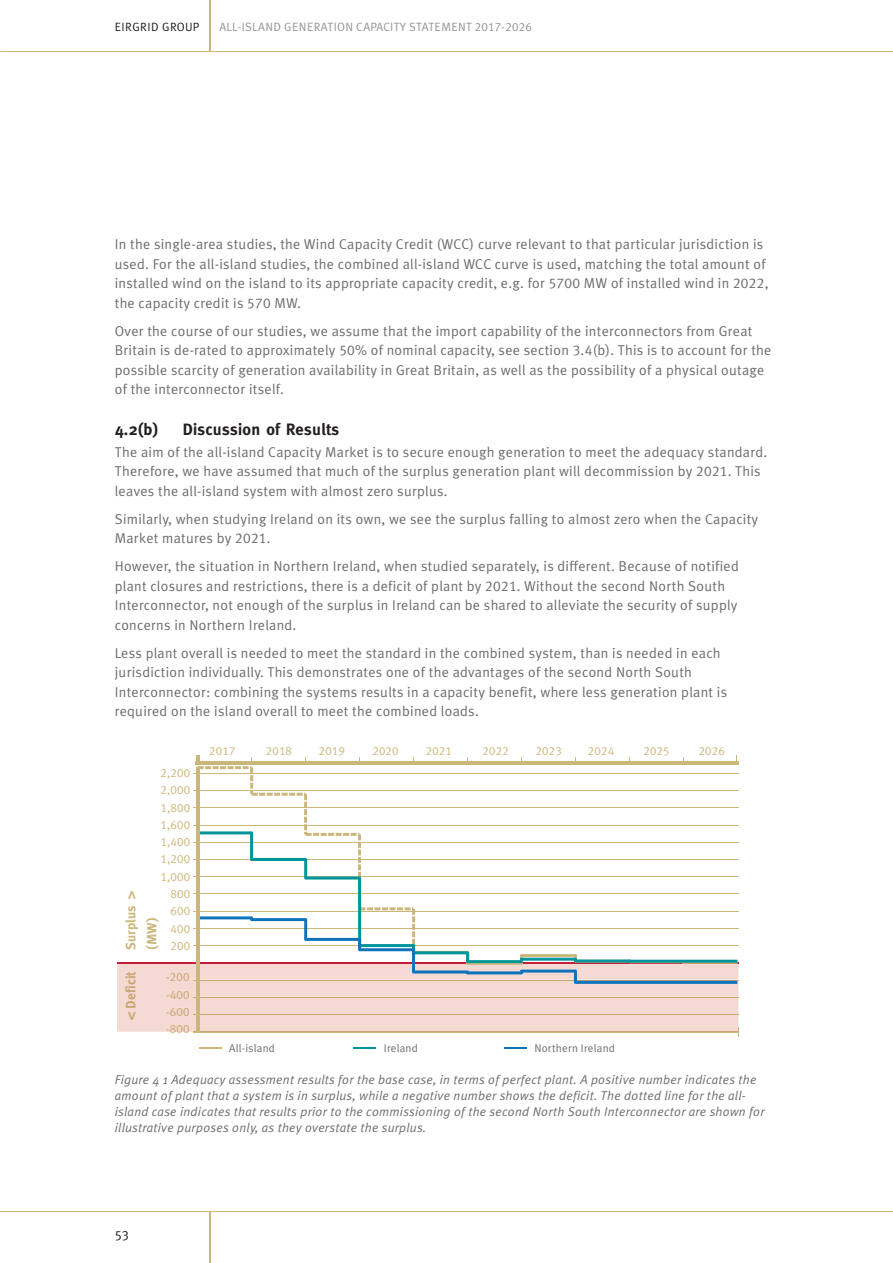
<style>
.page{position:relative;width:893px;height:1263px;background:#fff}
.page>*{position:absolute;margin:0;border:0;box-sizing:border-box;transform-origin:0 0}
.t1{font:700 16.5px "Meta";letter-spacing:.02em;color:#231f20}
.t2{font:14.25px/19.5px "Meta Plus Lining Normal";letter-spacing:.02em;color:#6c6d70}
.t3{font:700 13.5px/21px "Meta Plus Lining";color:#ccb77b}
.t4{font:700 13.5px "Meta Plus Lining";color:#caa671}
.t5{font:13.5px "Meta Plus Normal Caps";color:#231f20}
.t6{font:italic 12.75px/15.8px "Meta Plus Normal";letter-spacing:.02em;color:#6c6d70}
.t7{font:12px "Meta Caps";letter-spacing:.02em;color:#ccb77b}
.t8{font:12px "Meta Plus Normal Caps";letter-spacing:.02em;color:#939598}
.t9{font:12px "Meta Caps";letter-spacing:.02em;color:#caa671}
.t10{font:12px "Meta Plus Normal Caps";letter-spacing:.035em;color:#231f20}
.t11{font:11.85px "Meta Caps";letter-spacing:.02em;color:#ccb77b}
.t12{font:11.1px "Meta Plus Lining Normal";letter-spacing:.02em;color:#6c6d70}
.s1{font-family:"Helvetica"}
</style>
<div class="page">
<hr style="left:0;top:1212px;width:893px;height:1px;background:#ccb77b">
<hr style="left:0;top:51px;width:893px;height:1px;background:#ccb77b">
<hr style="left:209px;top:0;width:2px;height:52px;background:#ccb77b">
<hr style="left:209px;top:1211px;width:2px;height:52px;background:#ccb77b">
<hr style="left:504px;top:1047px;width:23px;height:2px;background:#1074bc">
<hr style="left:199px;top:1047px;width:23px;height:2px;background:#ccb77b">
<hr style="left:354px;top:1047px;width:22px;height:2px;background:#00959a">
<svg style="left:117px;top:755px;width:622px;height:282px"></svg>
<hr style="left:197px;top:767px;width:3px;height:265px;background:#ccb77b">
<p class="t10" style="left:115px;top:20px;width:86px">EIRGRID GROUP</p>
<p class="t8" style="left:219px;top:20px;width:314px">ALL-ISLAND GENERATION CAPACITY STATEMENT 2017-2026</p>
<p class="t2" style="left:115px;top:235px;width:655px">In the single-area studies, the Wind Capacity Credit (WCC) curve relevant to that particular jurisdiction is used. For the all-island studies, the combined all-island WCC curve is used, matching the total amount of installed wind on the island to its appropriate capacity credit, e.g. for 5700 MW of installed wind in 2022, the capacity credit is 570 MW.</p>
<p class="t2" style="left:115px;top:321px;width:658px">Over the course of our studies, we assume that the import capability of the interconnectors from Great Britain is de-rated to approximately 50% of nominal capacity, see section 3.4(b). This is to account for the possible scarcity of generation availability in Great Britain, as well as the possibility of a physical outage of the interconnector itself.</p>
<p class="t1" style="left:115px;top:420px;width:45px">4.2(b)</p>
<p class="t1" style="left:183px;top:420px;width:158px">Discussion of Results</p>
<p class="t2" style="left:115px;top:442px;width:654px">The aim of the all-island Capacity Market is to secure enough generation to meet the adequacy standard.<br>Therefore, we have assumed that much of the surplus generation plant will decommission by 2021. This leaves the all-island system with almost zero surplus.</p>
<p class="t2" style="left:115px;top:509px;width:645px">Similarly, when studying Ireland on its own, we see the surplus falling to almost zero when the Capacity<br>Market matures by 2021.</p>
<p class="t2" style="left:115px;top:556px;width:625px">However, the situation in Northern Ireland, when studied separately, is different. Because of notified plant closures and restrictions, there is a deficit of plant by 2021. Without the second North South Interconnector, not enough of the surplus in Ireland can be shared to alleviate the security of supply concerns in Northern Ireland.</p>
<p class="t2" style="left:115px;top:643px;width:614px">Less plant overall is needed to meet the standard in the combined system, than is needed in each jurisdiction individually. This demonstrates one of the advantages of the second North South Interconnector: combining the systems results in a capacity benefit, where less generation plant is required on the island overall to meet the combined loads.</p>
<p class="t11" style="left:209px;top:744px;width:28px">2017</p>
<p class="t11" style="left:266px;top:744px;width:28px">2018</p>
<p class="t11" style="left:319px;top:744px;width:28px">2019</p>
<p class="t11" style="left:372px;top:744px;width:28px">2020</p>
<p class="t11" style="left:426px;top:744px;width:28px">2021</p>
<p class="t11" style="left:483px;top:744px;width:28px">2022</p>
<p class="t11" style="left:536px;top:744px;width:28px">2023</p>
<p class="t11" style="left:588px;top:744px;width:28px">2024</p>
<p class="t11" style="left:643px;top:744px;width:28px">2025</p>
<p class="t11" style="left:699px;top:744px;width:28px">2026</p>
<p class="t7" style="left:161px;top:766px;width:31px">2,200</p>
<p class="t7" style="left:161px;top:800px;width:31px">1,800</p>
<p class="t7" style="left:161px;top:783px;width:31px">2,000</p>
<p class="t7" style="left:161px;top:818px;width:31px">1,600</p>
<p class="t7" style="left:161px;top:835px;width:31px">1,400</p>
<p class="t7" style="left:161px;top:852px;width:31px">1,200</p>
<p class="t7" style="left:161px;top:870px;width:31px">1,000</p>
<p class="t3" style="left:120px;top:950px;width:60px;rotate:-90deg">Surplus <span class="s1">&gt; </span>(MW)</p>
<p class="t7" style="left:171px;top:887px;width:21px">800</p>
<p class="t7" style="left:171px;top:904px;width:21px">600</p>
<p class="t7" style="left:171px;top:922px;width:21px">400</p>
<p class="t7" style="left:171px;top:939px;width:21px">200</p>
<p class="t4" style="left:123px;top:1020px;width:51px;rotate:-90deg"><span class="s1">&lt;</span> Deficit</p>
<p class="t9" style="left:166px;top:970px;width:25px">-200</p>
<p class="t9" style="left:166px;top:988px;width:25px">-400</p>
<p class="t9" style="left:166px;top:1005px;width:25px">-600</p>
<p class="t9" style="left:166px;top:1022px;width:25px">-800</p>
<p class="t12" style="left:229px;top:1042px;width:47px">All-island</p>
<p class="t12" style="left:384px;top:1042px;width:36px">Ireland</p>
<p class="t12" style="left:534px;top:1042px;width:82px">Northern Ireland</p>
<p class="t6" style="left:115px;top:1072px;width:651px">Figure 4 1 Adequacy assessment results for the base case, in terms of perfect plant. A positive number indicates the amount of plant that a system is in surplus, while a negative number shows the deficit. The dotted line for the all&shy;island case indicates that results prior to the commissioning of the second North South Interconnector are shown for illustrative purposes only, as they overstate the surplus.</p>
<p class="t5" style="left:115px;top:1227px;width:16px">53</p>
</div>
